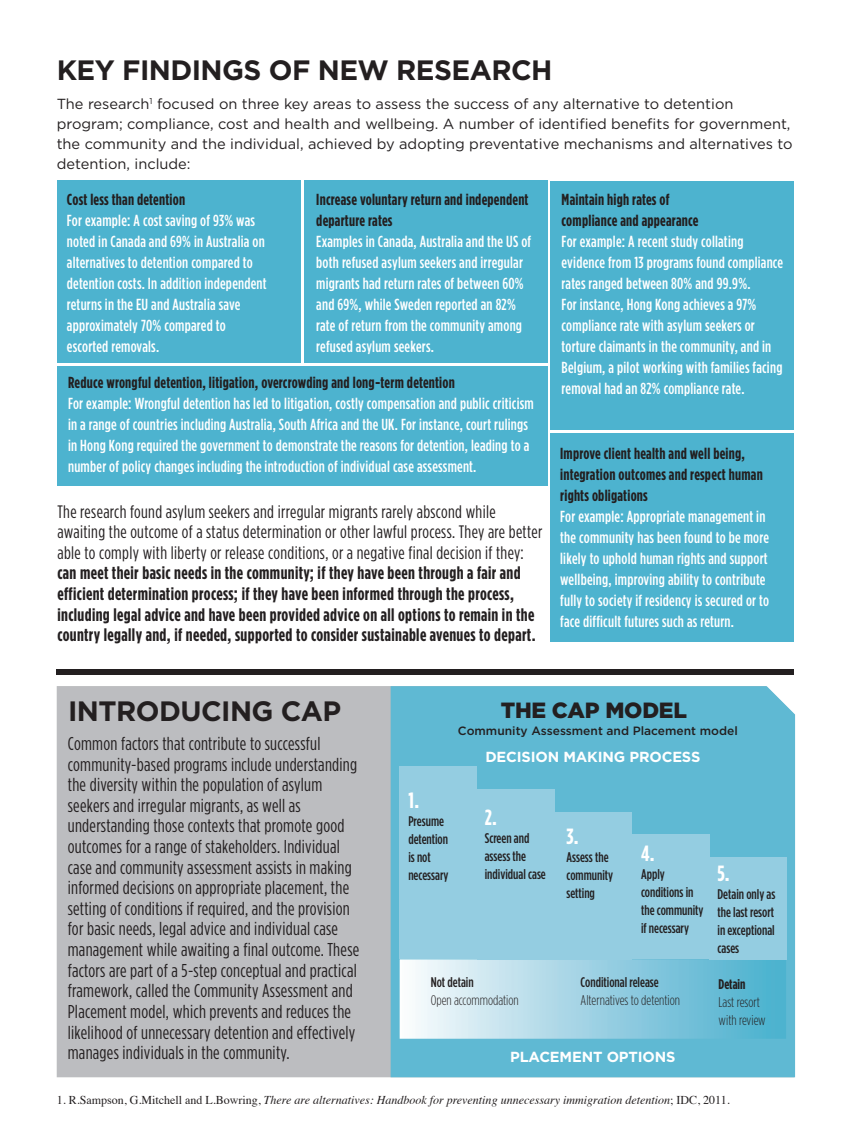
<style>
.page{position:relative;width:851px;height:1134px;background:#fff}
.page>*{position:absolute;margin:0;border:0;box-sizing:border-box;transform-origin:0 0}
.t1{font:700 28px "Gotham HTF";letter-spacing:-.02em;color:#231f20}
.t2{font:900 22px "Gotham HTF";letter-spacing:-.01em;color:#231f20}
.t3{font:700 22px "Gotham Condensed";color:#fff}
.t4{font:condensed 18.6px/20.6px "Gotham HTF";letter-spacing:.015em;color:#231f20}
.t5{font:700 condensed 18px/20.6px "Gotham HTF";letter-spacing:.02em;color:#231f20}
.t6{font:condensed 18px/20.6px "Gotham HTF";letter-spacing:.02em;color:#231f20}
.t7{font:500 condensed 16px/21px "Gotham HTF";letter-spacing:.015em;color:#fff}
.t8{font:700 condensed 16px/21px "Gotham HTF";letter-spacing:.015em;color:#231f20}
.t9{font:14.6px/20px "Gotham HTF";color:#231f20}
.t10{font:700 14.6px "Gotham HTF";letter-spacing:-.01em;color:#fff}
.t11{font:500 14px/18px "Gotham Condensed";color:#231f20}
.t12{font:300 14px/18px "Gotham Condensed";color:#231f20}
.t13{font:700 14px "Gotham Condensed";color:#231f20}
.t14{font:italic 12px "Times";color:#231f20}
.t15{font:500 12px "Gotham HTF";color:#231f20}
.s1{font-style:normal}
</style>
<div class="page">
<div style="left:57px;top:686px;width:333px;height:391px;background:#bcbdc0"></div>
<div style="left:57px;top:180px;width:243px;height:183px;background:#4db3cf"></div>
<div style="left:57px;top:366px;width:490px;height:119px;background:#4db3cf"></div>
<div style="left:303px;top:180px;width:244px;height:183px;background:#4db3cf"></div>
<div style="left:550px;top:181px;width:244px;height:248px;background:#4db3cf"></div>
<div style="left:550px;top:434px;width:244px;height:208px;background:#4db3cf"></div>
<div style="left:57px;top:669px;width:737px;height:6px;background:#231f20"></div>
<div style="left:390px;top:686px;width:405px;height:391px;background:#5fb9d3"></div>
<svg style="left:399px;top:959px;width:387px;height:80px;background:#9ed3e4"></svg>
<div style="left:477px;top:789px;width:77px;height:170px;background:#94cde1"></div>
<div style="left:709px;top:857px;width:77px;height:102px;background:#94cde1"></div>
<div style="left:631px;top:835px;width:78px;height:124px;background:#94cde1"></div>
<div style="left:554px;top:812px;width:77px;height:147px;background:#94cde1"></div>
<div style="left:399px;top:766px;width:78px;height:193px;background:#94cde1"></div>
<h1 class="t1" style="left:57px;top:54px;width:497px">KEY FINDINGS OF NEW RESEARCH</h1>
<p class="t9" style="left:57px;top:93px;width:737px">The research<sup>1</sup> focused on three key areas to assess the success of any alternative to detention program; compliance, cost and health and wellbeing. A number of identified benefits for government, the community and the individual, achieved by adopting preventative mechanisms and alternatives to detention, include:</p>
<p class="t8" style="left:316px;top:188px;width:214px">Increase voluntary return and independent departure rates</p>
<p class="t7" style="left:316px;top:230px;width:216px">Examples in Canada, Australia and the US of both refused asylum seekers and irregular migrants had return rates of between 60% and 69%, while Sweden reported an 82% rate of return from the community among refused asylum seekers.</p>
<p class="t8" style="left:68px;top:372px;width:388px">Reduce wrongful detention, litigation, overcrowding and long-term detention</p>
<p class="t7" style="left:68px;top:393px;width:467px">For example: Wrongful detention has led to litigation, costly compensation and public criticism in a range of countries including Australia, South Africa and the UK. For instance, court rulings in Hong Kong required the government to demonstrate the reasons for detention, leading to a number of policy changes including the introduction of individual case assessment.</p>
<p class="t8" style="left:67px;top:189px;width:120px">Cost less than detention</p>
<p class="t7" style="left:67px;top:210px;width:201px">For example: A cost saving of 93% was noted in Canada and 69% in Australia on alternatives to detention compared to detention costs. In addition independent returns in the EU and Australia save approximately 70% compared to escorted removals.</p>
<p class="t6" style="left:57px;top:501px;width:486px">The research found asylum seekers and irregular migrants rarely abscond while awaiting the outcome of a status determination or other lawful process. They are better able to comply with liberty or release conditions, or a negative final decision if they:</p>
<p class="t5" style="left:57px;top:562px;width:479px">can meet their basic needs in the community; if they have been through a fair and efficient determination process; if they have been informed through the process, including legal advice and have been provided advice on all options to remain in the country legally and, if needed, supported to consider sustainable avenues to depart.</p>
<p class="t8" style="left:561px;top:188px;width:138px">Maintain high rates of compliance and appearance</p>
<p class="t7" style="left:561px;top:230px;width:223px">For example: A recent study collating evidence from 13 programs found compliance rates ranged between 80% and 99.9%.<br>For instance, Hong Kong achieves a 97% compliance rate with asylum seekers or torture claimants in the community, and in Belgium, a pilot working with families facing removal had an 82% compliance rate.</p>
<p class="t8" style="left:560px;top:442px;width:204px">Improve client health and well being, integration outcomes and respect human rights obligations</p>
<p class="t7" style="left:560px;top:505px;width:210px">For example: Appropriate management in the community has been found to be more likely to uphold human rights and support wellbeing, improving ability to contribute fully to society if residency is secured or to face difficult futures such as return.</p>
<h1 class="t1" style="left:68px;top:695px;width:274px">INTRODUCING CAP</h1>
<p class="t4" style="left:68px;top:733px;width:293px">Common factors that contribute to successful community-based programs include understanding the diversity within the population of asylum seekers and irregular migrants, as well as understanding those contexts that promote good outcomes for a range of stakeholders. Individual case and community assessment assists in making informed decisions on appropriate placement, the setting of conditions if required, and the provision for basic needs, legal advice and individual case management while awaiting a final outcome. These factors are part of a 5-step conceptual and practical framework, called the Community Assessment and Placement model, which prevents and reduces the likelihood of unnecessary detention and effectively manages individuals in the community.</p>
<h2 class="t2" style="left:500px;top:697px;width:188px">THE CAP MODEL</h2>
<p class="t15" style="left:458px;top:724px;width:281px">Community Assessment and Placement model</p>
<h2 class="t3" style="left:408px;top:787px;width:12px">1.</h2>
<p class="t11" style="left:408px;top:811px;width:42px">Presume detention is not necessary</p>
<p class="t10" style="left:485px;top:748px;width:216px">DECISION MAKING PROCESS</p>
<h2 class="t3" style="left:484px;top:805px;width:14px">2.</h2>
<p class="t11" style="left:484px;top:829px;width:63px">Screen and assess the individual case</p>
<h2 class="t3" style="left:566px;top:824px;width:14px">3.</h2>
<p class="t11" style="left:566px;top:847px;width:48px">Assess the community setting</p>
<h2 class="t3" style="left:641px;top:841px;width:15px">4.</h2>
<p class="t11" style="left:641px;top:865px;width:64px">Apply conditions in the community if necessary</p>
<p class="t11" style="left:430px;top:972px;width:44px">Not detain</p>
<p class="t12" style="left:430px;top:991px;width:89px">Open accommodation</p>
<p class="t11" style="left:580px;top:972px;width:80px">Conditional release</p>
<p class="t12" style="left:580px;top:991px;width:101px">Alternatives to detention</p>
<p class="t10" style="left:510px;top:1048px;width:167px">PLACEMENT OPTIONS</p>
<h2 class="t3" style="left:717px;top:860px;width:14px">5.</h2>
<p class="t11" style="left:717px;top:884px;width:59px;text-align:justify">Detain only as the last resort in exceptional cases</p>
<p class="t13" style="left:718px;top:976px;width:28px">Detain</p>
<p class="t12" style="left:718px;top:993px;width:49px">Last resort with review</p>
<p class="t14" style="left:57px;top:1095px;width:674px"><span class="s1">1. R.Sampson, G.Mitchell and L.Bowring,</span> There are alternatives: Handbook for preventing unnecessary immigration detention<span class="s1">; IDC, 2011.</span></p>
</div>
